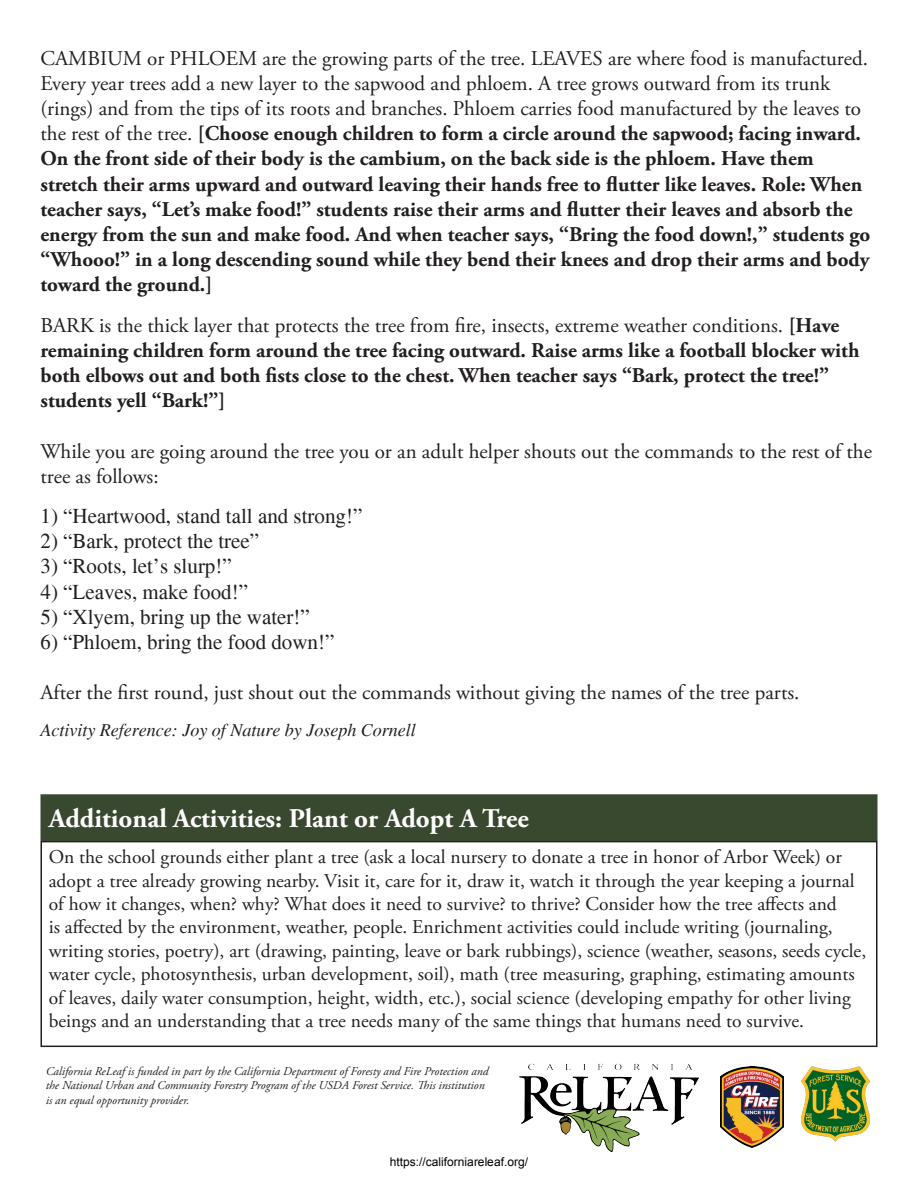
<style>
.page{position:relative;width:918px;height:1188px;background:#fff}
.page>*{position:absolute;margin:0;border:0;box-sizing:border-box;transform-origin:0 0}
.t1{font:700 27px "Adobe Garamond Pro";color:#fff}
.No_Spacing{font:700 21px/25.2px "Adobe Garamond Pro";color:#231f20}
.No_Spacing-2{font:21px/25.2px "Adobe Garamond Pro";color:#231f20}
.t2{font:21px "Times";color:#231f20}
.t3{font:19.5px/23.4px "Adobe Garamond Pro";color:#231f20}
.t4{font:italic 18px "Times";color:#231f20}
.No_Spacing-3{font:italic 12px/14.4px "Adobe Garamond Pro";color:#231f20}
.t5{font:12px "Arial";color:#000}
.s1{font-weight:400}
</style>
<div class="page">
<div style="left:40px;top:841px;width:838px;height:206px;border:2px solid #231f20"></div>
<div style="left:41px;top:795px;width:836px;height:45px;background:#39492f"></div>
<div style="left:40px;top:794px;width:838px;height:47px;border:2px solid #39492f"></div>
<img style="left:721px;top:1066px;width:63px;height:82px">
<img style="left:520px;top:1063px;width:180px;height:88px">
<img style="left:802px;top:1066px;width:67px;height:75px">
<p class="No_Spacing" style="left:40px;top:46px;width:831px"><span class="s1">CAMBIUM or PHLOEM are the growing parts of the tree. LEAVES are where food is manufactured.<br>Every year trees add a new layer to the sapwood and phloem. A tree grows outward from its trunk (rings) and from the tips of its roots and branches. Phloem carries food manufactured by the leaves to the rest of the tree.</span> [Choose enough children to form a circle around the sapwood; facing inward.<br>On the front side of their body is the cambium, on the back side is the phloem. Have them stretch their arms upward and outward leaving their hands free to flutter like leaves. Role: When teacher says, “Let’s make food!” students raise their arms and flutter their leaves and absorb the energy from the sun and make food. And when teacher says, “Bring the food down!,” students go “Whooo!” in a long descending sound while they bend their knees and drop their arms and body toward the ground.]</p>
<p class="No_Spacing" style="left:40px;top:313px;width:821px"><span class="s1">BARK is the thick layer that protects the tree from fire, insects, extreme weather conditions.</span> [Have remaining children form around the tree facing outward. Raise arms like a football blocker with both elbows out and both fists close to the chest. When teacher says “Bark, protect the tree!” students yell “Bark!”]</p>
<p class="No_Spacing-2" style="left:40px;top:439px;width:833px">While you are going around the tree you or an adult helper shouts out the commands to the rest of the tree as follows:</p>
<p class="t2" style="left:40px;top:503px;width:323px">1) “Heartwood, stand tall and strong!”</p>
<p class="t2" style="left:40px;top:529px;width:220px">2) “Bark, protect the tree”</p>
<p class="t2" style="left:40px;top:554px;width:193px">3) “Roots, let’s slurp!”</p>
<p class="t2" style="left:40px;top:579px;width:209px">4) “Leaves, make food!”</p>
<p class="t2" style="left:40px;top:604px;width:271px">5) “Xlyem, bring up the water!”</p>
<p class="t2" style="left:40px;top:629px;width:295px">6) “Phloem, bring the food down!”</p>
<p class="No_Spacing-2" style="left:40px;top:681px;width:761px">After the first round, just shout out the commands without giving the names of the tree parts.</p>
<p class="t4" style="left:40px;top:720px;width:377px">Activity Reference: Joy of Nature by Joseph Cornell</p>
<p class="t1" style="left:49px;top:803px;width:481px">Additional Activities: Plant or Adopt A Tree</p>
<p class="t3" style="left:49px;top:846px;width:819px">On the school grounds either plant a tree (ask a local nursery to donate a tree in honor of Arbor Week) or adopt a tree already growing nearby. Visit it, care for it, draw it, watch it through the year keeping a journal of how it changes, when? why? What does it need to survive? to thrive? Consider how the tree affects and<br>is affected by the environment, weather, people. Enrichment activities could include writing (journaling, writing stories, poetry), art (drawing, painting, leave or bark rubbings), science (weather, seasons, seeds cycle, water cycle, photosynthesis, urban development, soil), math (tree measuring, graphing, estimating amounts of leaves, daily water consumption, height, width, etc.), social science (developing empathy for other living beings and an understanding that a tree needs many of the same things that humans need to survive.</p>
<p class="No_Spacing-3" style="left:46px;top:1064px;width:444px">California ReLeaf is funded in part by the California Department of Foresty and Fire Protection and the National Urban and Community Forestry Program of the USDA Forest Service. This institution is an equal opportunity provider.</p>
<p class="t5" style="left:390px;top:1154px;width:140px">https://californiareleaf.org/</p>
</div>
